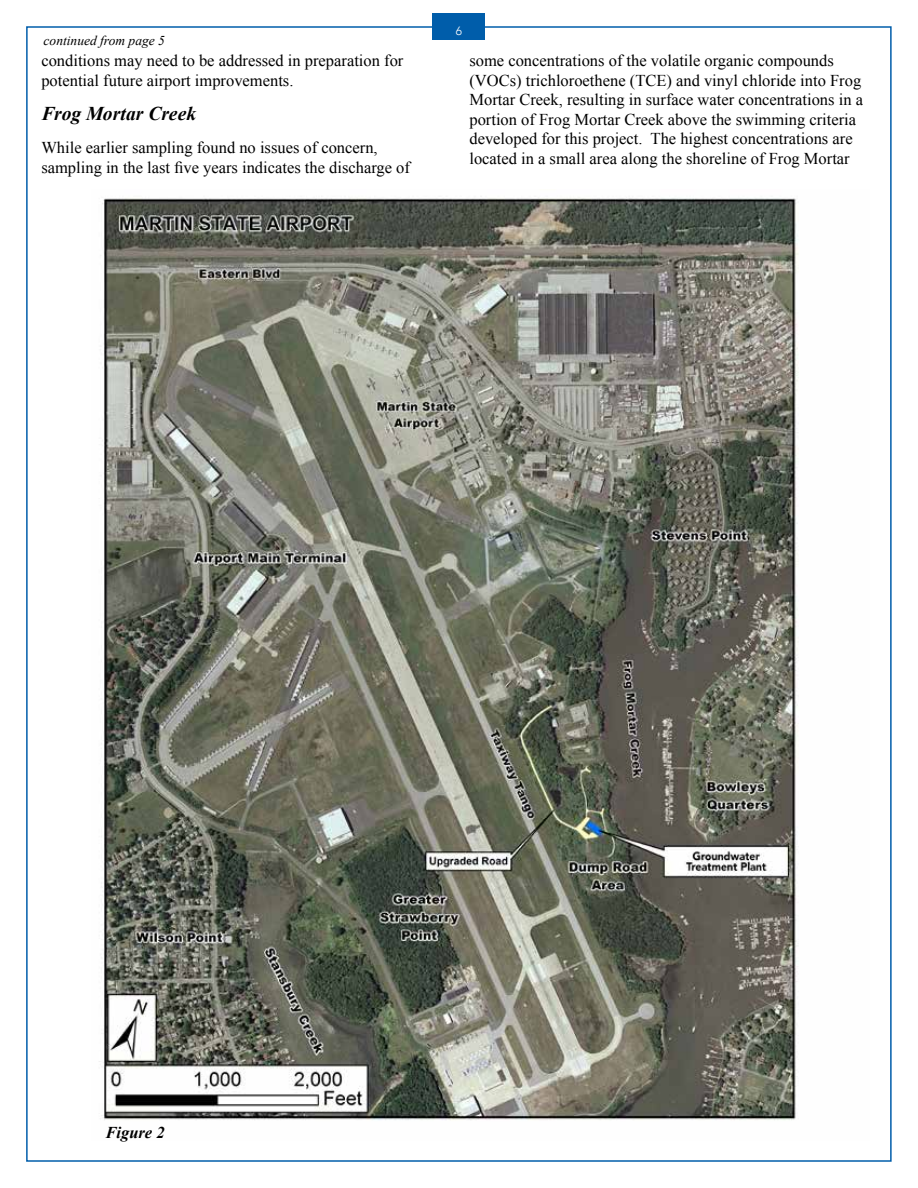
<style>
.page{position:relative;width:918px;height:1188px;background:#fff}
.page>*{position:absolute;margin:0;border:0;box-sizing:border-box;transform-origin:0 0}
.t1{font:italic 700 19.5px "Times New Roman";color:#000}
.t2{font:16.5px/19.5px "Times New Roman";color:#000}
.t3{font:italic 700 16.5px "Times New Roman";color:#000}
.t4{font:italic 13.5px "Times New Roman";color:#000}
.t5{font:300 12px "Avenir";color:#fff}
</style>
<div class="page">
<div style="left:432px;top:14px;width:53px;height:26px;background:#005daa"></div>
<img style="left:99px;top:196px;width:700px;height:924px">
<p class="t4" style="left:44px;top:31px;width:123px">continued from page 5</p>
<p class="t2" style="left:41px;top:51px;width:364px">conditions may need to be addressed in preparation for potential future airport improvements.</p>
<p class="t1" style="left:41px;top:100px;width:156px">Frog Mortar Creek</p>
<p class="t2" style="left:41px;top:138px;width:370px">While earlier sampling found no issues of concern, sampling in the last five years indicates the discharge of</p>
<p class="t5" style="left:456px;top:23px;width:8px">6</p>
<p class="t2" style="left:469px;top:51px;width:395px">some concentrations of the volatile organic compounds (VOCs) trichloroethene (TCE) and vinyl chloride into Frog Mortar Creek, resulting in surface water concentrations in a portion of Frog Mortar Creek above the swimming criteria developed for this project. The highest concentrations are located in a small area along the shoreline of Frog Mortar</p>
<p class="t3" style="left:105px;top:1121px;width:61px">Figure 2</p>
</div>
